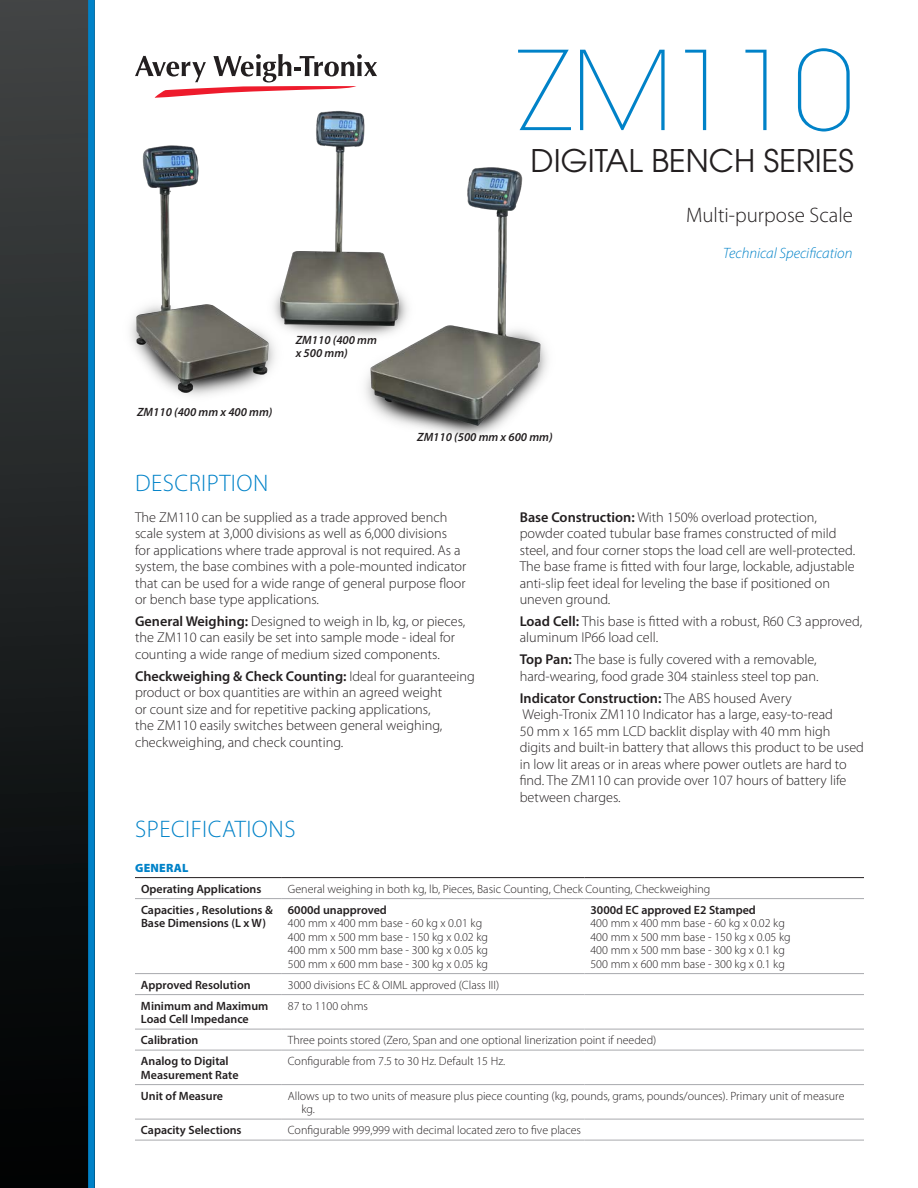
<style>
.page{position:relative;width:918px;height:1188px;background:#fff}
.page>*{position:absolute;margin:0;border:0;box-sizing:border-box;transform-origin:0 0}
.t1{font:200 108.75px "ITC Avant Garde Std";color:#0082c8}
.t2{font:31.05px "ITC Avant Garde Std";color:#231f20}
.IN_-_Header{font:300 24px "Myriad Pro";letter-spacing:.02em;color:#0082c8}
.IN_-_Cover_Sub{font:300 21px "Myriad Pro";color:#231f20}
.IN_-_Cover_Sub-2{font:italic 300 15px "Myriad Pro";color:#0082c8}
.IN_-_Body_Copy{font:300 14.25px/16.5px "Myriad Pro";color:#231f20}
.IN_-_Specs_Body{font:300 12px/13.5px "Myriad Pro";color:#231f20}
.IN_-_Specs_Topic{font:600 12px/13.5px "Myriad Pro";color:#231f20}
.IN_-_Specs_Body-2{font:italic 600 12px "Myriad Pro";color:#231f20}
.IN_-_Specs_Body-3{font:600 12px "Myriad Pro";color:#231f20}
.IN_-_Specs_Subhead{font:900 12px "Myriad Pro";letter-spacing:.02em;color:#0082c8}
.s1{font-weight:600}
</style>
<div class="page">
<div style="left:0;top:0;width:94px;height:1188px;background:linear-gradient(to bottom,#424545,#000)"></div>
<svg style="left:135px;top:54px;width:242px;height:44px"></svg>
<div style="left:88px;top:0;width:7px;height:1188px;background:#0082c8"></div>
<hr style="left:135px;top:898px;width:147px;height:1px;background:#a8a9ad">
<hr style="left:282px;top:898px;width:302px;height:1px;background:#a8a9ad">
<hr style="left:584px;top:898px;width:280px;height:1px;background:#a8a9ad">
<hr style="left:135px;top:973px;width:147px;height:1px;background:#a8a9ad">
<hr style="left:282px;top:973px;width:302px;height:1px;background:#a8a9ad">
<hr style="left:584px;top:973px;width:280px;height:1px;background:#a8a9ad">
<hr style="left:135px;top:1029px;width:147px;height:1px;background:#a8a9ad">
<hr style="left:282px;top:1029px;width:302px;height:1px;background:#a8a9ad">
<hr style="left:584px;top:1029px;width:280px;height:1px;background:#a8a9ad">
<hr style="left:135px;top:1050px;width:147px;height:1px;background:#a8a9ad">
<hr style="left:282px;top:1050px;width:302px;height:1px;background:#a8a9ad">
<hr style="left:584px;top:1050px;width:280px;height:1px;background:#a8a9ad">
<hr style="left:135px;top:1084px;width:147px;height:1px;background:#a8a9ad">
<hr style="left:282px;top:1084px;width:302px;height:1px;background:#a8a9ad">
<hr style="left:584px;top:1084px;width:280px;height:1px;background:#a8a9ad">
<hr style="left:135px;top:1119px;width:147px;height:1px;background:#a8a9ad">
<hr style="left:282px;top:1119px;width:302px;height:1px;background:#a8a9ad">
<hr style="left:584px;top:1119px;width:280px;height:1px;background:#a8a9ad">
<hr style="left:135px;top:1140px;width:147px;height:1px;background:#a8a9ad">
<hr style="left:282px;top:1140px;width:302px;height:1px;background:#a8a9ad">
<hr style="left:584px;top:1140px;width:280px;height:1px;background:#a8a9ad">
<hr style="left:135px;top:994px;width:147px;height:1px;background:#a8a9ad">
<hr style="left:282px;top:994px;width:302px;height:1px;background:#a8a9ad">
<hr style="left:584px;top:994px;width:280px;height:1px;background:#a8a9ad">
<hr style="left:135px;top:877px;width:147px;height:1px;background:#231f20">
<hr style="left:282px;top:877px;width:302px;height:1px;background:#231f20">
<hr style="left:584px;top:877px;width:280px;height:1px;background:#231f20">
<img style="left:130px;top:145px;width:145px;height:251px">
<img style="left:263px;top:110px;width:102px;height:235px">
<img style="left:347px;top:160px;width:201px;height:277px">
<p class="t1" style="left:517px;top:25px;width:338px">ZM110</p>
<p class="t2" style="left:531px;top:142px;width:325px">DIGITAL BENCH SERIES</p>
<p class="IN_-_Specs_Body-2" style="left:137px;top:405px;width:137px">ZM110 (400 mm x 400 mm)</p>
<p class="IN_-_Header" style="left:135px;top:469px;width:135px">DESCRIPTION</p>
<p class="IN_-_Specs_Body-2" style="left:296px;top:332px;width:83px">ZM110 (400 mm</p>
<p class="IN_-_Specs_Body-2" style="left:296px;top:346px;width:54px">x 500 mm)</p>
<p class="IN_-_Specs_Body-2" style="left:417px;top:429px;width:137px">ZM110 (500 mm x 600 mm)</p>
<p class="IN_-_Cover_Sub" style="left:686px;top:202px;width:169px">Multi-purpose Scale</p>
<p class="IN_-_Cover_Sub-2" style="left:723px;top:245px;width:131px">Technical Specification</p>
<p class="IN_-_Body_Copy" style="left:135px;top:508px;width:333px">The ZM110 can be supplied as a trade approved bench scale system at 3,000 divisions as well as 6,000 divisions<br>for applications where trade approval is not required. As a system, the base combines with a pole-mounted indicator that can be used for a wide range of general purpose floor or bench base type applications.</p>
<p class="IN_-_Body_Copy" style="left:135px;top:613px;width:332px"><span class="s1">General Weighing:</span> Designed to weigh in lb, kg, or pieces, the ZM110 can easily be set into sample mode - ideal for counting a wide range of medium sized components.</p>
<p class="IN_-_Body_Copy" style="left:135px;top:668px;width:341px"><span class="s1">Checkweighing &amp; Check Counting:</span> Ideal for guaranteeing product or box quantities are within an agreed weight<br>or count size and for repetitive packing applications,<br>the ZM110 easily switches between general weighing, checkweighing, and check counting.</p>
<p class="IN_-_Body_Copy" style="left:520px;top:508px;width:337px"><span class="s1">Base Construction:</span> With 150% overload protection, powder coated tubular base frames constructed of mild steel, and four corner stops the load cell are well-protected.<br>The base frame is fitted with four large, lockable, adjustable anti-slip feet ideal for leveling the base if positioned on uneven ground.</p>
<p class="IN_-_Body_Copy" style="left:520px;top:613px;width:344px"><span class="s1">Load Cell:</span> This base is fitted with a robust, R60 C3 approved, aluminum IP66 load cell.</p>
<p class="IN_-_Body_Copy" style="left:520px;top:651px;width:300px"><span class="s1">Top Pan:</span> The base is fully covered with a removable, hard-wearing, food grade 304 stainless steel top pan.</p>
<p class="IN_-_Body_Copy" style="left:520px;top:690px;width:346px"><span class="s1">Indicator Construction:</span> The ABS housed Avery Weigh-Tronix ZM110 Indicator has a large, easy-to-read<br>50 mm x 165 mm LCD backlit display with 40 mm high digits and built-in battery that allows this product to be used in low lit areas or in areas where power outlets are hard to find. The ZM110 can provide over 107 hours of battery life between charges.</p>
<p class="IN_-_Header" style="left:135px;top:815px;width:162px">SPECIFICATIONS</p>
<p class="IN_-_Specs_Subhead" style="left:135px;top:860px;width:55px">GENERAL</p>
<p class="IN_-_Specs_Topic" style="left:141px;top:882px;width:122px">Operating Applications</p>
<p class="IN_-_Specs_Body" style="left:288px;top:882px;width:424px">General weighing in both kg, lb, Pieces, Basic Counting, Check Counting, Checkweighing</p>
<p class="IN_-_Specs_Topic" style="left:141px;top:903px;width:133px">Capacities , Resolutions &amp;<br>Base Dimensions (L x W)</p>
<p class="IN_-_Specs_Body-3" style="left:288px;top:902px;width:100px">6000d unapproved</p>
<p class="IN_-_Specs_Body-3" style="left:590px;top:902px;width:167px">3000d EC approved E2 Stamped</p>
<p class="IN_-_Specs_Body" style="left:590px;top:916px;width:196px">400 mm x 400 mm base - 60 kg x 0.02 kg</p>
<p class="IN_-_Specs_Body" style="left:590px;top:930px;width:202px">400 mm x 500 mm base - 150 kg x 0.05 kg</p>
<p class="IN_-_Specs_Body" style="left:590px;top:943px;width:196px">400 mm x 500 mm base - 300 kg x 0.1 kg</p>
<p class="IN_-_Specs_Body" style="left:590px;top:957px;width:196px">500 mm x 600 mm base - 300 kg x 0.1 kg</p>
<p class="IN_-_Specs_Body" style="left:288px;top:916px;width:196px">400 mm x 400 mm base - 60 kg x 0.01 kg</p>
<p class="IN_-_Specs_Body" style="left:288px;top:930px;width:202px">400 mm x 500 mm base - 150 kg x 0.02 kg</p>
<p class="IN_-_Specs_Body" style="left:288px;top:943px;width:202px">400 mm x 500 mm base - 300 kg x 0.05 kg</p>
<p class="IN_-_Specs_Body" style="left:288px;top:957px;width:202px">500 mm x 600 mm base - 300 kg x 0.05 kg</p>
<p class="IN_-_Specs_Topic" style="left:141px;top:978px;width:111px">Approved Resolution</p>
<p class="IN_-_Specs_Body" style="left:288px;top:978px;width:213px">3000 divisions EC &amp; OIML approved (Class III)</p>
<p class="IN_-_Specs_Topic" style="left:141px;top:999px;width:129px">Minimum and Maximum<br>Load Cell Impedance</p>
<p class="IN_-_Specs_Body" style="left:288px;top:999px;width:82px">87 to 1100 ohms</p>
<p class="IN_-_Specs_Topic" style="left:141px;top:1033px;width:59px">Calibration</p>
<p class="IN_-_Specs_Body" style="left:288px;top:1033px;width:370px">Three points stored (Zero, Span and one optional linerization point if needed)</p>
<p class="IN_-_Specs_Topic" style="left:141px;top:1054px;width:99px">Analog to Digital<br>Measurement Rate</p>
<p class="IN_-_Specs_Body" style="left:288px;top:1054px;width:219px">Configurable from 7.5 to 30 Hz. Default 15 Hz.</p>
<p class="IN_-_Specs_Topic" style="left:141px;top:1089px;width:84px">Unit of Measure</p>
<p class="IN_-_Specs_Body" style="left:301px;top:1089px;width:545px;text-indent:-14px">Allows up to two units of measure plus piece counting (kg, pounds, grams, pounds/ounces). Primary unit of measure kg.</p>
<p class="IN_-_Specs_Topic" style="left:141px;top:1123px;width:102px">Capacity Selections</p>
<p class="IN_-_Specs_Body" style="left:288px;top:1123px;width:295px">Configurable 999,999 with decimal located zero to five places</p>
</div>
